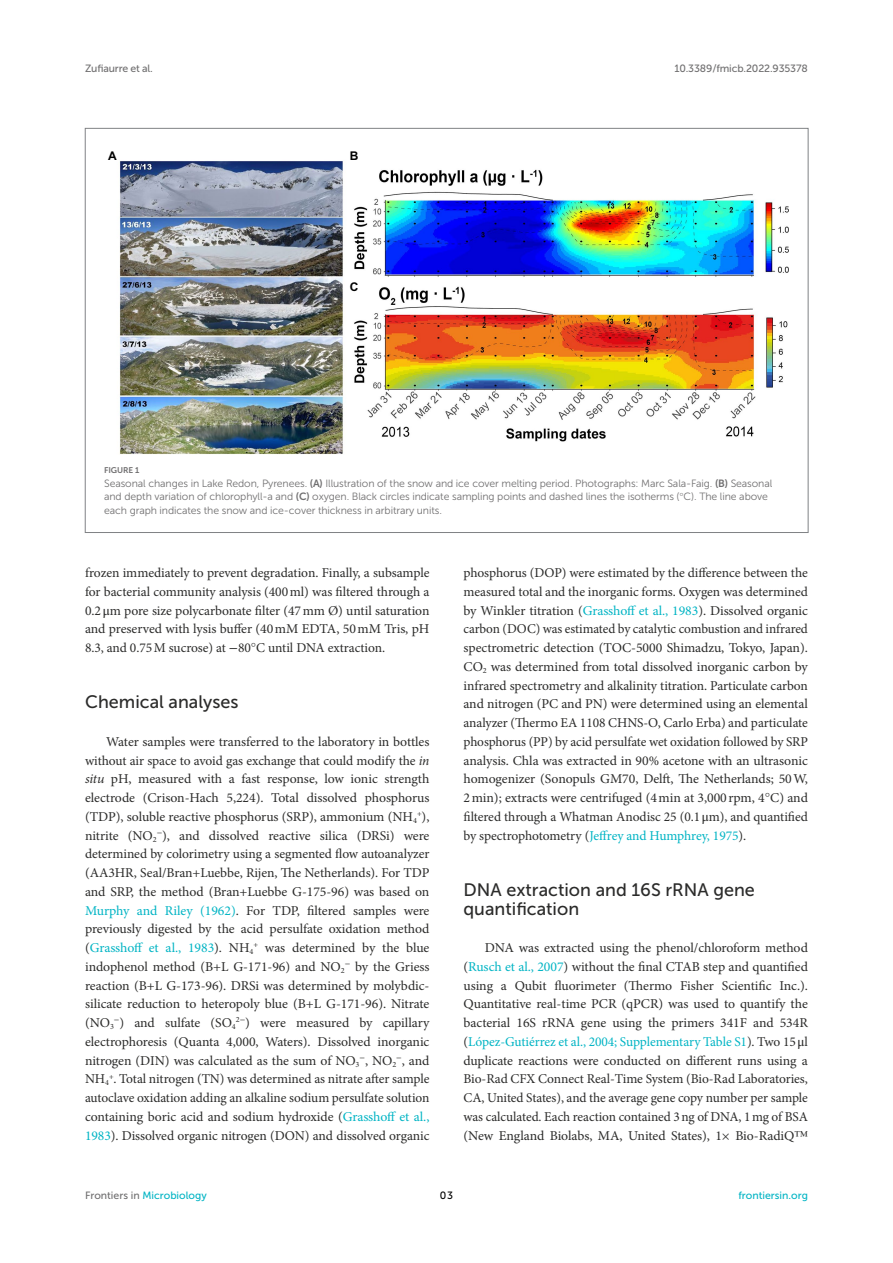
<style>
.page{position:relative;width:893px;height:1263px;background:#fff}
.page>*{position:absolute;margin:0;border:0;box-sizing:border-box;transform-origin:0 0}
.HEAD_2{font:18px/18.8px "Museo Sans 500";color:#2b2b2a}
.TEXT_FLUSH{font:13.5px/18.8px "Minion Pro";letter-spacing:-.01em;color:#2b2b2a;text-align:justify}
.TEXT{font:13.5px/18.8px "Minion Pro";letter-spacing:-.005em;color:#2b2b2a;text-align:justify}
.t1{font:700 12px "Arial";color:#000}
.FIG_LEG{font:10.5px/13.5px "Museo Sans 300";letter-spacing:-.01em;color:#706f70}
.t2{font:10.5px "Museo Sans 500";letter-spacing:-.015em;color:#706f70}
.t3{font:10.5px "Museo Sans 500";color:#00b4c4}
.t4{font:10.5px "Museo Sans 500";color:#000}
.FIG_HD{font:8.25px "Museo Sans 700";letter-spacing:-.01em;color:#706f70}
.s1{font-family:"Museo Sans 700"}
.s2{font-family:"STIX"}
.s3{font-family:"STIX General"}
.s4{font-style:italic}
.s5{color:#00b4c4}
.s6{color:#00b9c9}
.s7{color:#706f70}
</style>
<div class="page">
<img style="left:119px;top:161px;width:670px;height:293px">
<p class="t2" style="left:85px;top:63px;width:69px">Zufiaurre et al.</p>
<p class="t2" style="left:674px;top:63px;width:135px">10.3389/fmicb.2022.935378</p>
<p class="t1" style="left:108px;top:147px;width:10px">A</p>
<p class="t1" style="left:350px;top:147px;width:10px">B</p>
<p class="t1" style="left:350px;top:278px;width:10px">C</p>
<p class="FIG_HD" style="left:104px;top:466px;width:37px">FIGURE 1</p>
<p class="FIG_LEG" style="left:104px;top:476px;width:670px">Seasonal changes in Lake Redon, Pyrenees. <span class="s1">(A)</span> Illustration of the snow and ice cover melting period. Photographs: Marc Sala-Faig. <span class="s1">(B)</span> Seasonal and depth variation of chlorophyll-a and <span class="s1">(C)</span> oxygen. Black circles indicate sampling points and dashed lines the isotherms (<span class="s2">°</span>C). The line above each graph indicates the snow and ice-cover thickness in arbitrary units.</p>
<p class="TEXT" style="left:85px;top:563px;width:346px">frozen immediately to prevent degradation. Finally, a subsample for bacterial community analysis (400ml) was filtered through a 0.2<span class="s3">μ</span>m pore size polycarbonate filter (47mm Ø) until saturation and preserved with lysis buffer (40mM EDTA, 50mM Tris, pH 8.3, and 0.75M sucrose) at <span class="s3">−</span>80<span class="s2">°</span>C until DNA extraction.</p>
<p class="HEAD_2" style="left:85px;top:693px;width:155px">Chemical analyses</p>
<p class="TEXT_FLUSH" style="left:85px;top:732px;width:346px;text-indent:21px">Water samples were transferred to the laboratory in bottles without air space to avoid gas exchange that could modify the <span class="s4">in situ</span> pH, measured with a fast response, low ionic strength electrode (Crison-Hach 5,224). Total dissolved phosphorus (TDP), soluble reactive phosphorus (SRP), ammonium (NH<sub>4</sub><sup>+</sup>), nitrite (NO<sub>2</sub><sup>−</sup>), and dissolved reactive silica (DRSi) were determined by colorimetry using a segmented flow autoanalyzer (AA3HR, Seal/Bran+Luebbe, Rijen, The Netherlands). For TDP and SRP, the method (Bran+Luebbe G-175-96) was based on <span class="s5">Murphy and Riley (1962)</span>. For TDP, filtered samples were previously digested by the acid persulfate oxidation method (<span class="s5">Grasshoff et al., 1983</span>). NH<sub>4</sub><sup>+</sup> was determined by the blue indophenol method (B+L G-171-96) and NO<sub>2</sub><sup>−</sup> by the Griess reaction (B+L G-173-96). DRSi was determined by molybdic&shy;silicate reduction to heteropoly blue (B+L G-171-96). Nitrate (NO<sub>3</sub><sup>−</sup>) and sulfate (SO<sub>4</sub><sup>2</sup><sup>−</sup>) were measured by capillary electrophoresis (Quanta 4,000, Waters). Dissolved inorganic nitrogen (DIN) was calculated as the sum of NO<sub>3</sub><sup>−</sup>, NO<sub>2</sub><sup>−</sup>, and NH<sub>4</sub><sup>+</sup>. Total nitrogen (TN) was determined as nitrate after sample autoclave oxidation adding an alkaline sodium persulfate solution containing boric acid and sodium hydroxide (<span class="s5">Grasshoff et al., 1983</span>). Dissolved organic nitrogen (DON) and dissolved organic</p>
<p class="TEXT_FLUSH" style="left:463px;top:563px;width:346px">phosphorus (DOP) were estimated by the difference between the measured total and the inorganic forms. Oxygen was determined by Winkler titration (<span class="s5">Grasshoff et al., 1983</span>). Dissolved organic carbon (DOC) was estimated by catalytic combustion and infrared spectrometric detection (TOC-5000 Shimadzu, Tokyo, Japan).<br>CO<sub>2</sub> was determined from total dissolved inorganic carbon by infrared spectrometry and alkalinity titration. Particulate carbon and nitrogen (PC and PN) were determined using an elemental analyzer (Thermo EA 1108 CHNS-O, Carlo Erba) and particulate phosphorus (PP) by acid persulfate wet oxidation followed by SRP analysis. Chla was extracted in 90% acetone with an ultrasonic homogenizer (Sonopuls GM70, Delft, The Netherlands; 50W, 2min); extracts were centrifuged (4min at 3,000rpm, 4<span class="s2">°</span>C) and filtered through a Whatman Anodisc 25 (0.1<span class="s3">μ</span>m), and quantified by spectrophotometry (<span class="s5">Jeffrey and Humphrey, 1975</span>).</p>
<p class="HEAD_2" style="left:463px;top:880px;width:293px">DNA extraction and 16S rRNA gene quantification</p>
<p class="TEXT_FLUSH" style="left:463px;top:938px;width:346px;text-indent:21px">DNA was extracted using the phenol/chloroform method (<span class="s5">Rusch et al., 2007</span>) without the final CTAB step and quantified using a Qubit fluorimeter (Thermo Fisher Scientific Inc.).<br>Quantitative real-time PCR (qPCR) was used to quantify the bacterial 16S rRNA gene using the primers 341F and 534R (<span class="s5">López-Gutiérrez et al., 2004</span><span class="s6">;</span> <span class="s5">Supplementary Table S1</span>). Two 15<span class="s3">μ</span>l duplicate reactions were conducted on different runs using a Bio-Rad CFX Connect Real-Time System (Bio-Rad Laboratories, CA, United States), and the average gene copy number per sample was calculated. Each reaction contained 3ng of DNA, 1mg of BSA (New England Biolabs, MA, United States), 1× Bio-RadiQ<span class="s2">™</span></p>
<p class="t3" style="left:85px;top:1190px;width:123px"><span class="s7">Frontiers in</span> Microbiology</p>
<p class="t4" style="left:440px;top:1190px;width:15px">03</p>
<p class="t3" style="left:738px;top:1190px;width:71px">frontiersin.org</p>
</div>
